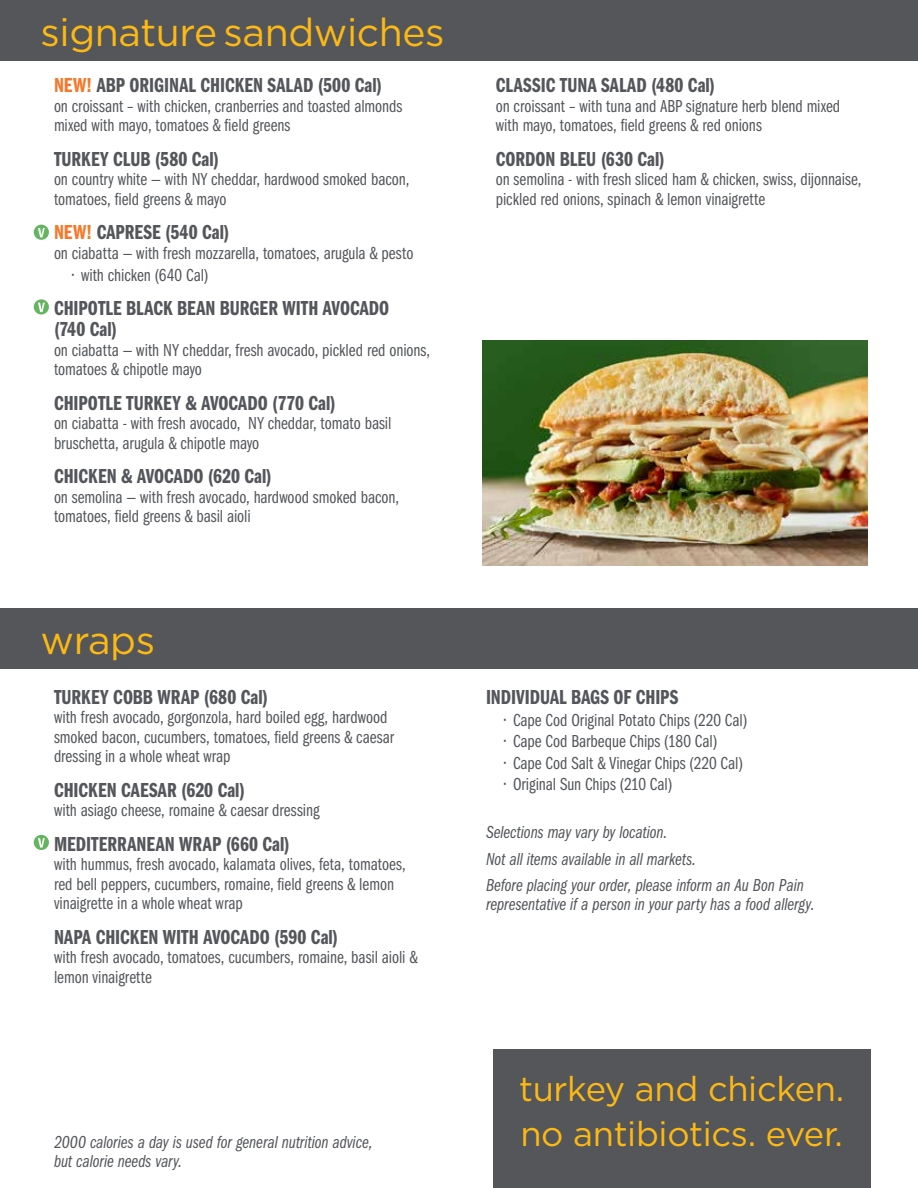
<style>
.page{position:relative;width:918px;height:1188px;background:#fff}
.page>*{position:absolute;margin:0;border:0;box-sizing:border-box;transform-origin:0 0}
.t1{font:39px "Gotham";letter-spacing:-.01em;color:#fdb913}
.t2{font:34.5px/45px "Gotham";letter-spacing:-.01em;color:#fdb913}
.t3{font:21px/21px "ITC Franklin Gothic Std Dm Cp";letter-spacing:.005em;color:#54565a}
.t4{font:18px/19.5px "ITC Franklin Gothic Std Bk Cp";color:#54565a}
.t5{font:18px/26.2px "ITC Franklin Gothic Std Bk Cp It";letter-spacing:-.005em;color:#54565a}
.s1{color:#f4792b}
</style>
<div class="page">
<img style="left:483px;top:340px;width:384px;height:225px">
<div style="left:0;top:0;width:918px;height:61px;background:#54565a"></div>
<svg style="left:34px;top:299px;width:15px;height:16px"></svg>
<svg style="left:38px;top:303px;width:7px;height:9px"></svg>
<div style="left:0;top:608px;width:918px;height:61px;background:#54565a"></div>
<div style="left:493px;top:1050px;width:378px;height:138px;background:#54565a"></div>
<div style="left:34px;top:225px;width:15px;height:15px;background:#65b460;border-radius:50%"></div>
<svg style="left:38px;top:228px;width:7px;height:9px"></svg>
<div style="left:34px;top:835px;width:15px;height:15px;background:#65b460;border-radius:50%"></div>
<svg style="left:38px;top:838px;width:7px;height:10px"></svg>
<h1 class="t1" style="left:40px;top:7px;width:406px">signature sandwiches</h1>
<p class="t3" style="left:54px;top:75px;width:330px"><span class="s1">NEW!</span> ABP ORIGINAL CHICKEN SALAD (500 Cal)</p>
<p class="t4" style="left:54px;top:97px;width:350px">on croissant – with chicken, cranberries and toasted almonds mixed with mayo, tomatoes &amp; field greens</p>
<p class="t3" style="left:54px;top:149px;width:167px">TURKEY CLUB (580 Cal)</p>
<p class="t4" style="left:54px;top:170px;width:357px">on country white — with NY cheddar, hardwood smoked bacon, tomatoes, field greens &amp; mayo</p>
<p class="t3" style="left:54px;top:222px;width:177px"><span class="s1">NEW!</span> CAPRESE (540 Cal)</p>
<p class="t4" style="left:54px;top:244px;width:361px">on ciabatta — with fresh mozzarella, tomatoes, arugula &amp; pesto</p>
<p class="t4" style="left:72px;top:265px;width:138px">• with chicken (640 Cal)</p>
<p class="t3" style="left:54px;top:298px;width:337px">CHIPOTLE BLACK BEAN BURGER WITH AVOCADO (740 Cal)</p>
<p class="t4" style="left:54px;top:340px;width:378px">on ciabatta — with NY cheddar, fresh avocado, pickled red onions, tomatoes &amp; chipotle mayo</p>
<p class="t3" style="left:54px;top:393px;width:283px">CHIPOTLE TURKEY &amp; AVOCADO (770 Cal)</p>
<p class="t4" style="left:54px;top:414px;width:339px">on ciabatta - with fresh avocado, NY cheddar, tomato basil bruschetta, arugula &amp; chipotle mayo</p>
<p class="t3" style="left:54px;top:466px;width:219px">CHICKEN &amp; AVOCADO (620 Cal)</p>
<p class="t4" style="left:54px;top:487px;width:347px">on semolina — with fresh avocado, hardwood smoked bacon, tomatoes, field greens &amp; basil aioli</p>
<h1 class="t1" style="left:40px;top:615px;width:116px">wraps</h1>
<p class="t3" style="left:54px;top:687px;width:216px">TURKEY COBB WRAP (680 Cal)</p>
<p class="t4" style="left:54px;top:708px;width:342px">with fresh avocado, gorgonzola, hard boiled egg, hardwood smoked bacon, cucumbers, tomatoes, field greens &amp; caesar dressing in a whole wheat wrap</p>
<p class="t3" style="left:54px;top:780px;width:193px">CHICKEN CAESAR (620 Cal)</p>
<p class="t4" style="left:54px;top:801px;width:267px">with asiago cheese, romaine &amp; caesar dressing</p>
<p class="t3" style="left:54px;top:834px;width:237px">MEDITERRANEAN WRAP (660 Cal)</p>
<p class="t4" style="left:54px;top:855px;width:353px">with hummus, fresh avocado, kalamata olives, feta, tomatoes, red bell peppers, cucumbers, romaine, field greens &amp; lemon vinaigrette in a whole wheat wrap</p>
<p class="t3" style="left:54px;top:927px;width:286px">NAPA CHICKEN WITH AVOCADO (590 Cal)</p>
<p class="t4" style="left:54px;top:948px;width:365px">with fresh avocado, tomatoes, cucumbers, romaine, basil aioli &amp; lemon vinaigrette</p>
<p class="t5" style="left:54px;top:1132px;width:320px;line-height:19.5px">2000 calories a day is used for general nutrition advice, but calorie needs vary.</p>
<p class="t3" style="left:496px;top:75px;width:221px">CLASSIC TUNA SALAD (480 Cal)</p>
<p class="t4" style="left:496px;top:97px;width:346px">on croissant – with tuna and ABP signature herb blend mixed with mayo, tomatoes, field greens &amp; red onions</p>
<p class="t3" style="left:496px;top:149px;width:171px">CORDON BLEU (630 Cal)</p>
<p class="t4" style="left:496px;top:170px;width:367px">on semolina - with fresh sliced ham &amp; chicken, swiss, dijonnaise, pickled red onions, spinach &amp; lemon vinaigrette</p>
<p class="t3" style="left:486px;top:687px;width:194px">INDIVIDUAL BAGS OF CHIPS</p>
<p class="t4" style="left:504px;top:710px;width:245px">• Cape Cod Original Potato Chips (220 Cal)</p>
<p class="t4" style="left:504px;top:732px;width:215px">• Cape Cod Barbeque Chips (180 Cal)</p>
<p class="t4" style="left:504px;top:753px;width:241px">• Cape Cod Salt &amp; Vinegar Chips (220 Cal)</p>
<p class="t4" style="left:504px;top:775px;width:170px">• Original Sun Chips (210 Cal)</p>
<p class="t5" style="left:486px;top:820px;width:319px">Selections may vary by location.<br>Not all items available in all markets.<br>Before placing your order, please inform an Au Bon Pain</p>
<p class="t5" style="left:486px;top:892px;width:330px">representative if a person in your party has a food allergy.</p>
<h2 class="t2" style="left:519px;top:1066px;width:327px">turkey and chicken. no antibiotics. ever.</h2>
</div>
